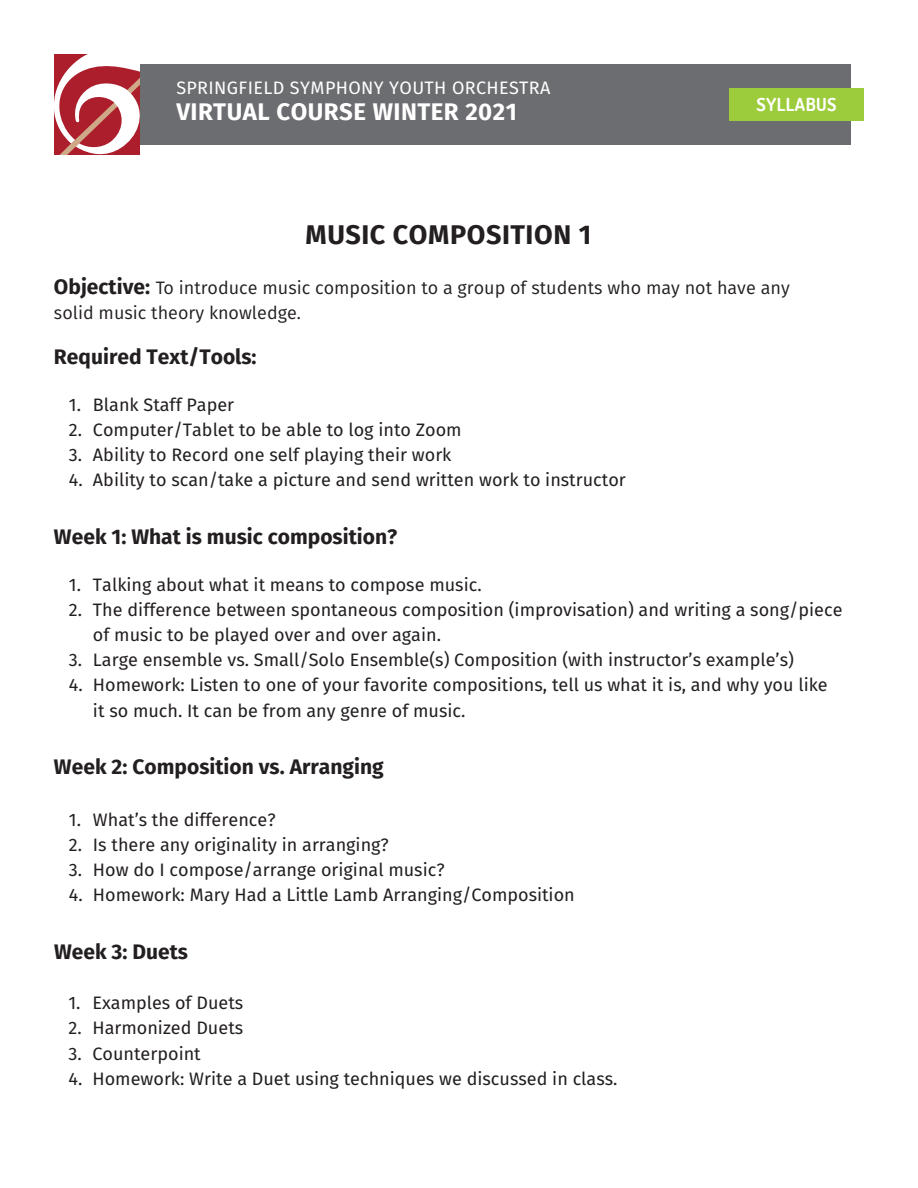
<style>
.page{position:relative;width:918px;height:1188px;background:#fff}
.page>*{position:absolute;margin:0;border:0;box-sizing:border-box;transform-origin:0 0}
.t1{font:700 27px "Fira Sans";letter-spacing:.02em;color:#231f20}
.t2{font:700 24px "Fira Sans";letter-spacing:.02em;color:#fff}
.t3{font:700 21px "Fira Sans";color:#231f20}
.t4{font:18px/25.2px "Fira Sans";color:#231f20}
.t5{font:18px/24.5px "Fira Sans";color:#231f20}
.t6{font:18px "Fira Sans";letter-spacing:.02em;color:#fff}
.t7{font:700 18px "Dosis";letter-spacing:.02em;color:#fff}
.s1{font-weight:700;font-size:21px}
</style>
<div class="page">
<div style="left:54px;top:64px;width:796px;height:81px;background:#6c6d70"></div>
<svg style="left:54px;top:54px;width:86px;height:100px;background:#cd7a80"></svg>
<div style="left:729px;top:88px;width:135px;height:32px;background:#9ccb3b"></div>
<p class="t6" style="left:176px;top:75px;width:376px">SPRINGFIELD SYMPHONY YOUTH ORCHESTRA</p>
<h2 class="t2" style="left:176px;top:95px;width:342px">VIRTUAL COURSE WINTER 2021</h2>
<p class="t7" style="left:756px;top:92px;width:82px">SYLLABUS</p>
<h1 class="t1" style="left:305px;top:215px;width:287px">MUSIC COMPOSITION 1</h1>
<p class="t5" style="left:54px;top:276px;width:737px"><span class="s1">Objective:</span> To introduce music composition to a group of students who may not have any solid music theory knowledge.</p>
<p class="t3" style="left:54px;top:342px;width:204px">Required Text/Tools:</p>
<p class="t4" style="left:69px;top:392px;width:167px">1. Blank Staff Paper</p>
<p class="t4" style="left:69px;top:417px;width:394px">2. Computer/Tablet to be able to log into Zoom</p>
<p class="t4" style="left:69px;top:442px;width:384px">3. Ability to Record one self playing their work</p>
<p class="t4" style="left:69px;top:468px;width:558px">4. Ability to scan/take a picture and send written work to instructor</p>
<p class="t3" style="left:54px;top:522px;width:345px">Week 1: What is music composition?</p>
<p class="t4" style="left:69px;top:572px;width:414px">1. Talking about what it means to compose music.</p>
<p class="t4" style="left:93px;top:597px;width:751px;text-indent:-24px">2. The difference between spontaneous composition (improvisation) and writing a song/piece of music to be played over and over again.</p>
<p class="t4" style="left:69px;top:647px;width:726px">3. Large ensemble vs. Small/Solo Ensemble(s) Composition (with instructor’s example’s)</p>
<p class="t4" style="left:93px;top:673px;width:736px;text-indent:-24px">4. Homework: Listen to one of your favorite compositions, tell us what it is, and why you like it so much. It can be from any genre of music.</p>
<p class="t3" style="left:54px;top:752px;width:331px">Week 2: Composition vs. Arranging</p>
<p class="t4" style="left:69px;top:807px;width:208px">1. What’s the difference?</p>
<p class="t4" style="left:69px;top:832px;width:321px">2. Is there any originality in arranging?</p>
<p class="t4" style="left:69px;top:857px;width:377px">3. How do I compose/arrange original music?</p>
<p class="t4" style="left:69px;top:883px;width:507px">4. Homework: Mary Had a Little Lamb Arranging/Composition</p>
<p class="t3" style="left:54px;top:937px;width:136px">Week 3: Duets</p>
<p class="t4" style="left:69px;top:990px;width:176px">1. Examples of Duets</p>
<p class="t4" style="left:69px;top:1015px;width:176px">2. Harmonized Duets</p>
<p class="t4" style="left:69px;top:1041px;width:134px">3. Counterpoint</p>
<p class="t4" style="left:69px;top:1066px;width:550px">4. Homework: Write a Duet using techniques we discussed in class.</p>
</div>
